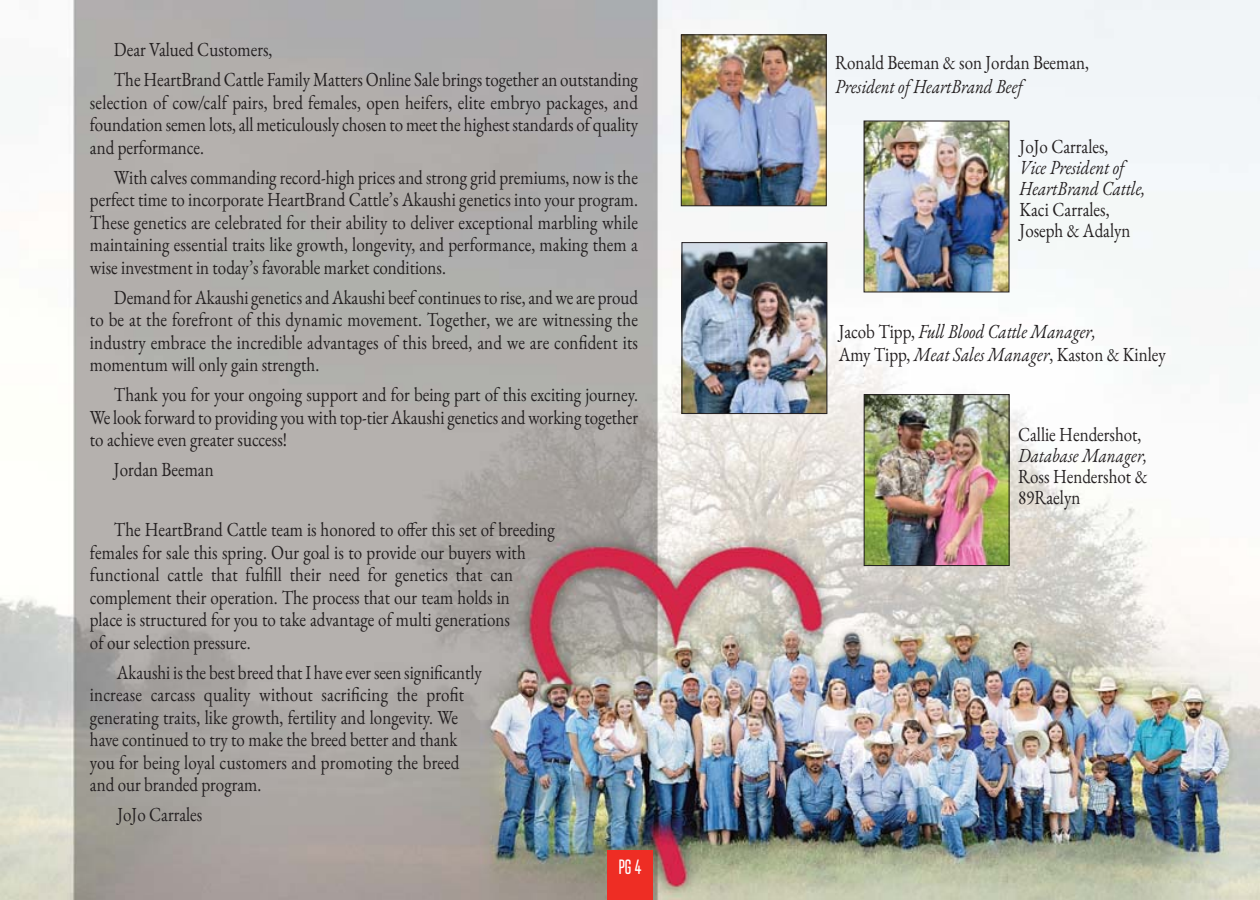
<style>
.page{position:relative;width:1260px;height:900px;background:#fff}
.page>*{position:absolute;margin:0;border:0;box-sizing:border-box;transform-origin:0 0}
.t1{font:20px/22.5px "EB Garamond";color:#231f20;scale:.85 1}
.t2{font:italic 20px/21px "EB Garamond";color:#231f20;scale:.85 1}
.t3{font:20px "Atrament";color:#fff;scale:.85 1}
.s1{font-style:normal}
</style>
<div class="page">
<img style="left:0;top:0;width:1260px;height:900px">
<div style="left:607px;top:850px;width:46px;height:50px;background:#ee2d24"></div>
<img style="left:683px;top:37px;width:142px;height:167px">
<div style="left:681px;top:35px;width:146px;height:171px;border:1px solid #231f20"></div>
<img style="left:866px;top:123px;width:141px;height:167px">
<div style="left:864px;top:121px;width:145px;height:171px;border:1px solid #231f20"></div>
<img style="left:684px;top:244px;width:141px;height:168px">
<div style="left:682px;top:242px;width:145px;height:172px;border:1px solid #231f20"></div>
<img style="left:866px;top:396px;width:141px;height:168px">
<div style="left:864px;top:394px;width:145px;height:172px;border:1px solid #231f20"></div>
<p class="t1" style="left:114px;top:37px;width:618px;line-height:30px">Dear Valued Customers,<br>The HeartBrand Cattle Family Matters Online Sale brings together an outstanding</p>
<p class="t1" style="left:90px;top:93px;width:646px;text-align:justify">selection of cow/calf pairs, bred females, open heifers, elite embryo packages, and foundation semen lots, all meticulously chosen to meet the highest standards of quality and performance.</p>
<p class="t1" style="left:90px;top:168px;width:646px;text-align:justify;text-indent:24px">With calves commanding record-high prices and strong grid premiums, now is the perfect time to incorporate HeartBrand Cattle’s Akaushi genetics into your program.<br>These genetics are celebrated for their ability to deliver exceptional marbling while maintaining essential traits like growth, longevity, and performance, making them a wise investment in today’s favorable market conditions.</p>
<p class="t1" style="left:90px;top:288px;width:646px;text-align:justify;text-indent:24px">Demand for Akaushi genetics and Akaushi beef continues to rise, and we are proud to be at the forefront of this dynamic movement. Together, we are witnessing the industry embrace the incredible advantages of this breed, and we are confident its momentum will only gain strength.</p>
<p class="t1" style="left:90px;top:386px;width:646px;text-align:justify;text-indent:24px">Thank you for your ongoing support and for being part of this exciting journey.<br>We look forward to providing you with top-tier Akaushi genetics and working together to achieve even greater success!</p>
<p class="t1" style="left:114px;top:461px;width:119px">Jordan Beeman</p>
<p class="t1" style="left:90px;top:521px;width:549px;text-indent:24px">The HeartBrand Cattle team is honored to offer this set of breeding females for sale this spring. Our goal is to provide our buyers with functional cattle that fulfill their need for genetics that can complement their operation. The process that our team holds in<br>place is structured for you to take advantage of multi generations<br>of our selection pressure.</p>
<p class="t1" style="left:90px;top:663px;width:463px;text-indent:27px">Akaushi is the best breed that I have ever seen significantly increase carcass quality without sacrificing the profit generating traits, like growth, fertility and longevity. We have continued to try to make the breed better and thank you for being loyal customers and promoting the breed and our branded program.</p>
<p class="t1" style="left:117px;top:806px;width:101px">JoJo Carrales</p>
<p class="t3" style="left:619px;top:857px;width:28px">PG 4</p>
<p class="t1" style="left:835px;top:54px;width:300px">Ronald Beeman &amp; son Jordan Beeman,</p>
<p class="t2" style="left:835px;top:78px;width:222px">President of HeartBrand Beef</p>
<p class="t1" style="left:1020px;top:138px;width:106px">JoJo Carrales,</p>
<p class="t2" style="left:1020px;top:159px;width:149px">Vice President of<br>HeartBrand Cattle,</p>
<p class="t1" style="left:1020px;top:201px;width:132px;line-height:21px">Kaci Carrales,<br>Joseph &amp; Adalyn</p>
<p class="t2" style="left:839px;top:322px;width:386px;line-height:23.5px"><span class="s1">Jacob Tipp,</span> Full Blood Cattle Manager,<br><span class="s1">Amy Tipp,</span> Meat Sales Manager<span class="s1">, Kaston &amp; Kinley</span></p>
<p class="t1" style="left:1018px;top:426px;width:147px">Callie Hendershot,</p>
<p class="t2" style="left:1018px;top:448px;width:153px">Database Manager,</p>
<p class="t1" style="left:1018px;top:469px;width:154px;line-height:21px">Ross Hendershot &amp;<br>89Raelyn</p>
</div>
